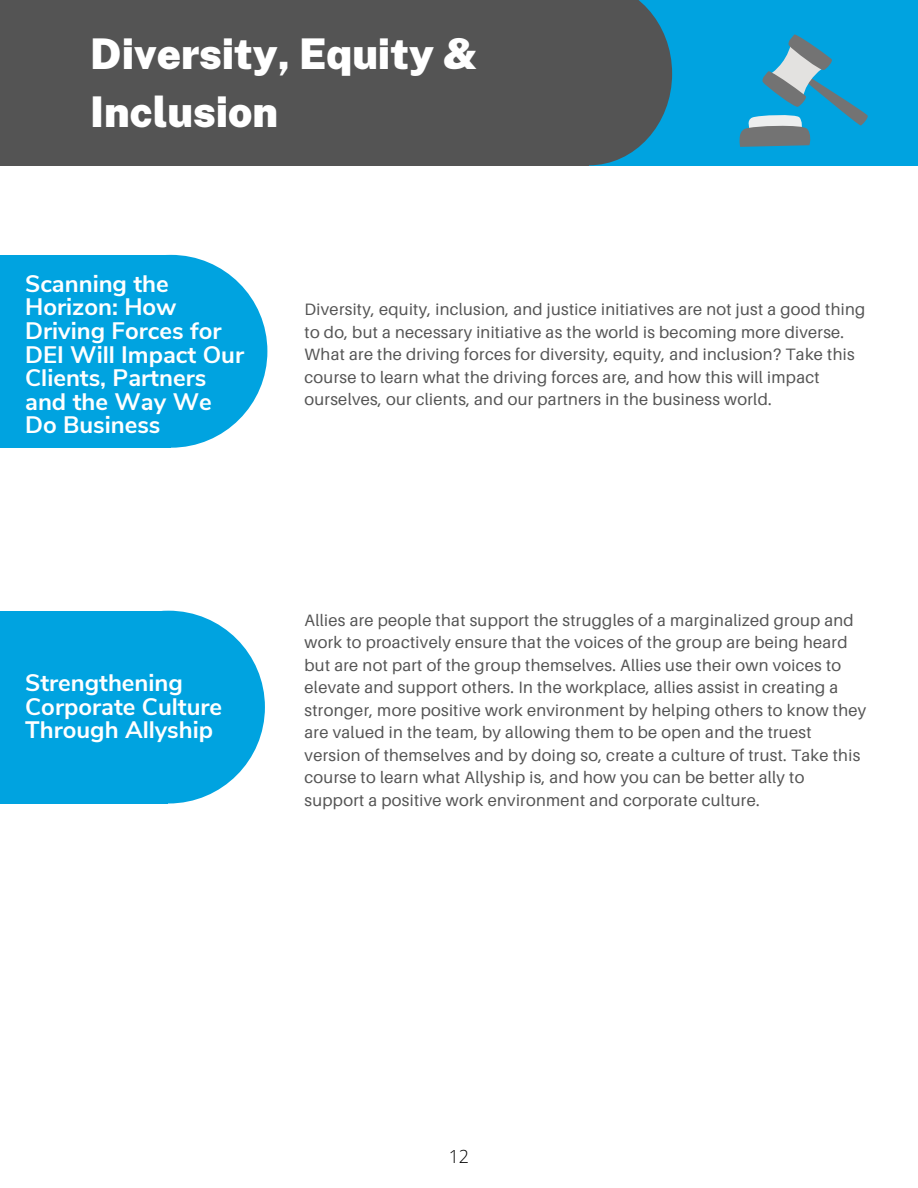
<style>
.page{position:relative;width:918px;height:1188px;background:#fff}
.page>*{position:absolute;margin:0;border:0;box-sizing:border-box;transform-origin:0 0}
.t1{font:900 42.3px/58.5px "Public Sans";color:#fff}
.t2{font:700 23.85px/23.7px "Nunito Sans";color:#fff}
.t3{font:300 18px "Open Sans";color:#000}
.t4{font:16.5px/22.5px "Aileron";letter-spacing:.02em;color:#545454}
</style>
<div class="page">
<div style="left:0;top:255px;width:171px;height:193px;background:#00a3e0"></div>
<div style="left:75px;top:255px;width:192px;height:193px;background:#00a3e0;border-radius:50%"></div>
<div style="left:0;top:611px;width:168px;height:193px;background:#00a3e0"></div>
<div style="left:72px;top:611px;width:193px;height:193px;background:#00a3e0;border-radius:50%"></div>
<div style="left:589px;top:0;width:329px;height:165px;background:#00a3e0"></div>
<div style="left:0;top:0;width:589px;height:166px;background:#545454"></div>
<svg style="left:589px;top:0;width:83px;height:165px"></svg>
<svg style="left:739px;top:34px;width:129px;height:113px"></svg>
<h1 class="t1" style="left:90px;top:24px;width:390px">Diversity, Equity &amp;<br>Inclusion</h1>
<h2 class="t2" style="left:25px;top:272px;width:221px">Scanning the<br>Horizon: How<br>Driving Forces for<br>DEI Will Impact Our<br>Clients, Partners and the Way We<br>Do Business</h2>
<p class="t4" style="left:305px;top:298px;width:562px">Diversity, equity, inclusion, and justice initiatives are not just a good thing to do, but a necessary initiative as the world is becoming more diverse.<br>What are the driving forces for diversity, equity, and inclusion? Take this course to learn what the driving forces are, and how this will impact ourselves, our clients, and our partners in the business world.</p>
<h2 class="t2" style="left:25px;top:671px;width:199px">Strengthening<br>Corporate Culture<br>Through Allyship</h2>
<p class="t4" style="left:305px;top:609px;width:563px">Allies are people that support the struggles of a marginalized group and work to proactively ensure that the voices of the group are being heard but are not part of the group themselves. Allies use their own voices to elevate and support others. In the workplace, allies assist in creating a stronger, more positive work environment by helping others to know they are valued in the team, by allowing them to be open and the truest version of themselves and by doing so, create a culture of trust. Take this course to learn what Allyship is, and how you can be better ally to support a positive work environment and corporate culture.</p>
<p class="t3" style="left:449px;top:1144px;width:22px">12</p>
</div>
